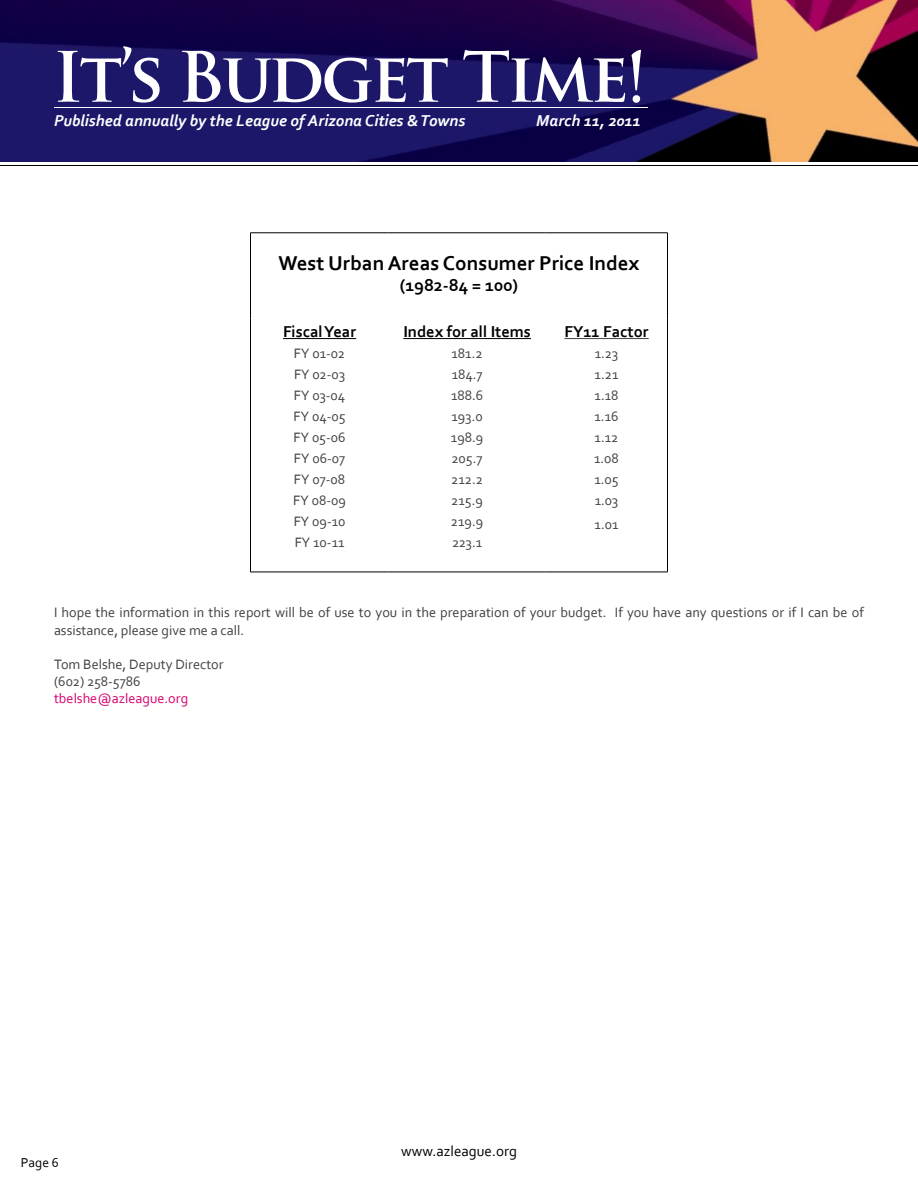
<style>
.page{position:relative;width:918px;height:1188px;background:#fff}
.page>*{position:absolute;margin:0;border:0;box-sizing:border-box;transform-origin:0 0}
.t1{font:700 67.5px "Trajan Pro";letter-spacing:-.05em;color:#fff}
.Text{font:700 21px "Corbel";color:#000}
.Text-2{font:700 18px "Corbel";color:#000}
.t2{font:italic 700 16.5px "Corbel";color:#fff}
.Text-3{font:700 16.5px "Corbel";color:#000}
.t3{font:15px "Corbel";color:#000}
.Text-4{font:14.25px/17.1px "Corbel";color:#414042}
.Text-5{font:14.25px "Corbel";color:#d7006d}
.t4{font:13.5px "Corbel";color:#000}
</style>
<div class="page">
<img style="left:0;top:0;width:918px;height:162px">
<hr style="left:54px;top:107px;width:594px;height:1px;background:#fff">
<hr style="left:0;top:165px;width:918px;height:1px;background:#000">
<hr style="left:250px;top:233px;width:139px;height:1px;background:#000">
<hr style="left:250px;top:233px;width:1px;height:86px;background:#000">
<hr style="left:389px;top:233px;width:157px;height:1px;background:#000">
<hr style="left:546px;top:233px;width:122px;height:1px;background:#000">
<hr style="left:667px;top:233px;width:1px;height:86px;background:#000">
<hr style="left:250px;top:319px;width:1px;height:253px;background:#000">
<hr style="left:667px;top:319px;width:1px;height:253px;background:#000">
<hr style="left:250px;top:572px;width:139px;height:1px;background:#000">
<hr style="left:389px;top:572px;width:157px;height:1px;background:#000">
<hr style="left:546px;top:572px;width:122px;height:1px;background:#000">
<hr style="left:283px;top:338px;width:73px;height:1px;background:#000">
<hr style="left:403px;top:338px;width:128px;height:1px;background:#000">
<hr style="left:564px;top:338px;width:85px;height:1px;background:#414042">
<h1 class="t1" style="left:52px;top:35px;width:596px">It’s Budget Time!</h1>
<p class="t2" style="left:54px;top:110px;width:413px">Published annually by the League of Arizona Cities &amp; Towns</p>
<p class="t2" style="left:536px;top:110px;width:106px">March 11, 2011</p>
<p class="Text" style="left:278px;top:250px;width:363px">West Urban Areas Consumer Price Index</p>
<p class="Text-2" style="left:400px;top:274px;width:120px">(1982-84 = 100)</p>
<p class="Text-3" style="left:283px;top:321px;width:75px">Fiscal Year</p>
<p class="Text-4" style="left:294px;top:344px;width:53px">FY 01-02</p>
<p class="Text-4" style="left:294px;top:365px;width:53px">FY 02-03</p>
<p class="Text-4" style="left:294px;top:386px;width:53px">FY 03-04</p>
<p class="Text-4" style="left:294px;top:407px;width:54px">FY 04-05</p>
<p class="Text-4" style="left:294px;top:428px;width:54px">FY 05-06</p>
<p class="Text-4" style="left:294px;top:449px;width:53px">FY 06-07</p>
<p class="Text-4" style="left:294px;top:470px;width:53px">FY 07-08</p>
<p class="Text-4" style="left:293px;top:491px;width:54px">FY 08-09</p>
<p class="Text-4" style="left:294px;top:512px;width:53px">FY 09-10</p>
<p class="Text-4" style="left:295px;top:533px;width:51px">FY 10-11</p>
<p class="Text-3" style="left:403px;top:321px;width:129px">Index for all Items</p>
<p class="Text-4" style="left:452px;top:344px;width:33px">181.2</p>
<p class="Text-4" style="left:452px;top:365px;width:32px">184.7</p>
<p class="Text-4" style="left:451px;top:386px;width:34px">188.6</p>
<p class="Text-4" style="left:451px;top:407px;width:33px">193.0</p>
<p class="Text-4" style="left:451px;top:428px;width:34px">198.9</p>
<p class="Text-4" style="left:452px;top:449px;width:33px">205.7</p>
<p class="Text-4" style="left:451px;top:470px;width:33px">212.2</p>
<p class="Text-4" style="left:451px;top:491px;width:33px">215.9</p>
<p class="Text-4" style="left:451px;top:512px;width:34px">219.9</p>
<p class="Text-4" style="left:452px;top:533px;width:32px">223.1</p>
<p class="Text-3" style="left:564px;top:321px;width:86px">FY11 Factor</p>
<p class="Text-4" style="left:595px;top:344px;width:25px">1.23</p>
<p class="Text-4" style="left:595px;top:365px;width:25px">1.21</p>
<p class="Text-4" style="left:595px;top:386px;width:25px">1.18</p>
<p class="Text-4" style="left:595px;top:407px;width:25px">1.16</p>
<p class="Text-4" style="left:595px;top:428px;width:25px">1.12</p>
<p class="Text-4" style="left:594px;top:449px;width:26px">1.08</p>
<p class="Text-4" style="left:594px;top:470px;width:26px">1.05</p>
<p class="Text-4" style="left:595px;top:491px;width:25px">1.03</p>
<p class="Text-4" style="left:595px;top:515px;width:25px">1.01</p>
<p class="Text-4" style="left:54px;top:604px;width:811px">I hope the information in this report will be of use to you in the preparation of your budget. If you have any questions or if I can be of assistance, please give me a call.</p>
<p class="Text-4" style="left:54px;top:655px;width:171px">Tom Belshe, Deputy Director</p>
<p class="Text-4" style="left:54px;top:672px;width:88px">(602) 258-5786</p>
<p class="Text-5" style="left:54px;top:689px;width:136px">tbelshe@azleague.org</p>
<p class="t4" style="left:21px;top:1155px;width:39px">Page 6</p>
<p class="t3" style="left:401px;top:1141px;width:118px">www.azleague.org</p>
</div>
